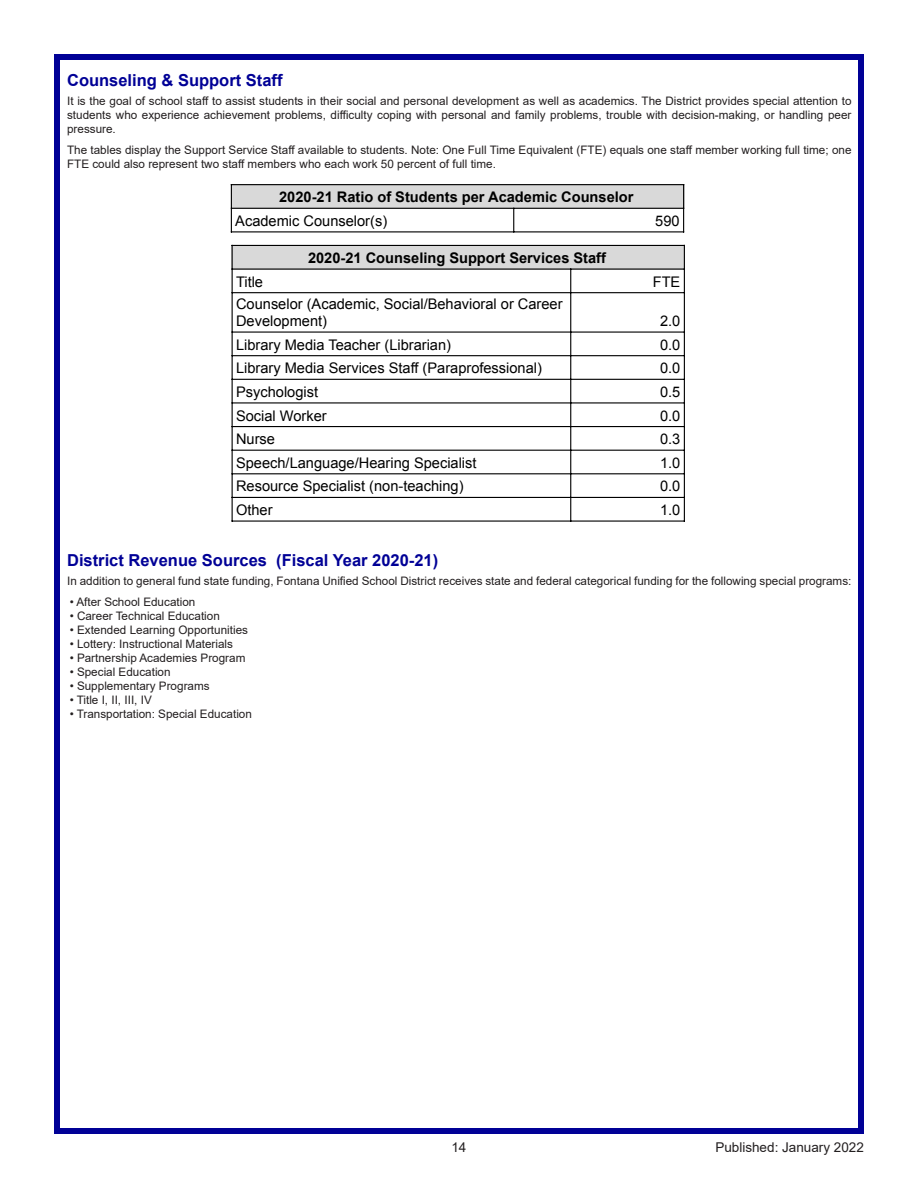
<style>
.page{position:relative;width:918px;height:1188px;background:#fff}
.page>*{position:absolute;margin:0;border:0;box-sizing:border-box;transform-origin:0 0}
.Element_Header{font:700 16.5px "Arial";color:#000096}
.t1{font:14.7px/16.8px "Arial";color:#000}
.t2{font:700 14.7px/23.5px "Arial";color:#000}
.t3{font:13.5px "Arial";color:#231f20}
.Body_Text_-_Left_Jus{font:11.7px/14.1px "Arial";color:#231f20;text-align:justify}
.Bullets_-_Cell_Inden{font:11.7px "Arial";color:#231f20}
.s1{font-weight:400}
</style>
<div class="page">
<div style="left:54px;top:54px;width:810px;height:1080px;border:6px solid #000096"></div>
<div style="left:232px;top:245px;width:453px;height:25px;background:#d9d9d9"></div>
<hr style="left:232px;top:245px;width:1px;height:277px;background:#000">
<hr style="left:570px;top:268px;width:1px;height:254px;background:#000">
<hr style="left:232px;top:245px;width:453px;height:1px;background:#000">
<hr style="left:232px;top:268px;width:453px;height:2px;background:#000">
<hr style="left:232px;top:292px;width:453px;height:1px;background:#000">
<hr style="left:232px;top:332px;width:453px;height:1px;background:#000">
<hr style="left:232px;top:355px;width:453px;height:1px;background:#000">
<hr style="left:232px;top:379px;width:453px;height:1px;background:#000">
<hr style="left:232px;top:402px;width:453px;height:2px;background:#000">
<hr style="left:232px;top:426px;width:453px;height:1px;background:#000">
<hr style="left:232px;top:450px;width:453px;height:1px;background:#000">
<hr style="left:232px;top:473px;width:453px;height:1px;background:#000">
<hr style="left:232px;top:497px;width:453px;height:1px;background:#000">
<hr style="left:232px;top:520px;width:453px;height:2px;background:#000">
<hr style="left:684px;top:245px;width:1px;height:277px;background:#000">
<div style="left:231px;top:184px;width:453px;height:25px;background:#d9d9d9"></div>
<hr style="left:231px;top:184px;width:1px;height:48px;background:#000">
<svg style="left:513px;top:209px;width:1px;height:22px"></svg>
<hr style="left:231px;top:184px;width:453px;height:1px;background:#000">
<hr style="left:231px;top:208px;width:453px;height:1px;background:#000">
<hr style="left:231px;top:231px;width:453px;height:1px;background:#000">
<hr style="left:683px;top:184px;width:1px;height:48px;background:#000">
<p class="Element_Header" style="left:67px;top:68px;width:217px">Counseling &amp; Support Staff</p>
<p class="Body_Text_-_Left_Jus" style="left:67px;top:94px;width:786px">It is the goal of school staff to assist students in their social and personal development as well as academics. The District provides special attention to students who experience achievement problems, difficulty coping with personal and family problems, trouble with decision-making, or handling peer pressure.</p>
<p class="Body_Text_-_Left_Jus" style="left:67px;top:143px;width:786px">The tables display the Support Service Staff available to students. Note: One Full Time Equivalent (FTE) equals one staff member working full time; one<br>FTE could also represent two staff members who each work 50 percent of full time.</p>
<p class="t2" style="left:235px;top:186px;width:400px;text-indent:44px">2020-21 Ratio of Students per Academic Counselor<br><span class="s1">Academic Counselor(s)</span></p>
<p class="t2" style="left:308px;top:247px;width:299px">2020-21 Counseling Support Services Staff</p>
<p class="t1" style="left:655px;top:213px;width:26px">590</p>
<p class="t1" style="left:236px;top:273px;width:29px">Title</p>
<p class="t1" style="left:653px;top:273px;width:29px">FTE</p>
<p class="t1" style="left:236px;top:296px;width:328px">Counselor (Academic, Social/Behavioral or Career<br>Development)</p>
<p class="t1" style="left:660px;top:313px;width:22px">2.0</p>
<p class="t1" style="left:236px;top:336px;width:217px">Library Media Teacher (Librarian)</p>
<p class="t1" style="left:660px;top:336px;width:22px">0.0</p>
<p class="t1" style="left:236px;top:360px;width:307px">Library Media Services Staff (Paraprofessional)</p>
<p class="t1" style="left:660px;top:360px;width:22px">0.0</p>
<p class="t1" style="left:236px;top:384px;width:84px">Psychologist</p>
<p class="t1" style="left:660px;top:384px;width:22px">0.5</p>
<p class="t1" style="left:236px;top:407px;width:92px">Social Worker</p>
<p class="t1" style="left:660px;top:407px;width:22px">0.0</p>
<p class="t1" style="left:236px;top:431px;width:41px">Nurse</p>
<p class="t1" style="left:660px;top:431px;width:22px">0.3</p>
<p class="t1" style="left:236px;top:454px;width:242px">Speech/Language/Hearing Specialist</p>
<p class="t1" style="left:660px;top:454px;width:22px">1.0</p>
<p class="t1" style="left:236px;top:478px;width:229px">Resource Specialist (non-teaching)</p>
<p class="t1" style="left:660px;top:478px;width:22px">0.0</p>
<p class="t1" style="left:236px;top:502px;width:38px">Other</p>
<p class="t1" style="left:660px;top:502px;width:22px">1.0</p>
<p class="Element_Header" style="left:67px;top:548px;width:373px">District Revenue Sources (Fiscal Year 2020-21)</p>
<p class="Body_Text_-_Left_Jus" style="left:67px;top:574px;width:786px">In addition to general fund state funding, Fontana Unified School District receives state and federal categorical funding for the following special programs:</p>
<p class="Bullets_-_Cell_Inden" style="left:70px;top:594px;width:127px">• After School Education</p>
<p class="Bullets_-_Cell_Inden" style="left:70px;top:608px;width:152px">• Career Technical Education</p>
<p class="Bullets_-_Cell_Inden" style="left:70px;top:622px;width:180px">• Extended Learning Opportunities</p>
<p class="Bullets_-_Cell_Inden" style="left:70px;top:636px;width:165px">• Lottery: Instructional Materials</p>
<p class="Bullets_-_Cell_Inden" style="left:70px;top:650px;width:177px">• Partnership Academies Program</p>
<p class="Bullets_-_Cell_Inden" style="left:70px;top:664px;width:102px">• Special Education</p>
<p class="Bullets_-_Cell_Inden" style="left:70px;top:678px;width:141px">• Supplementary Programs</p>
<p class="Bullets_-_Cell_Inden" style="left:70px;top:692px;width:84px">• Title I, II, III, IV</p>
<p class="Bullets_-_Cell_Inden" style="left:70px;top:706px;width:184px">• Transportation: Special Education</p>
<p class="t3" style="left:451px;top:1138px;width:17px">14</p>
<p class="t3" style="left:715px;top:1138px;width:150px">Published: January 2022</p>
</div>
